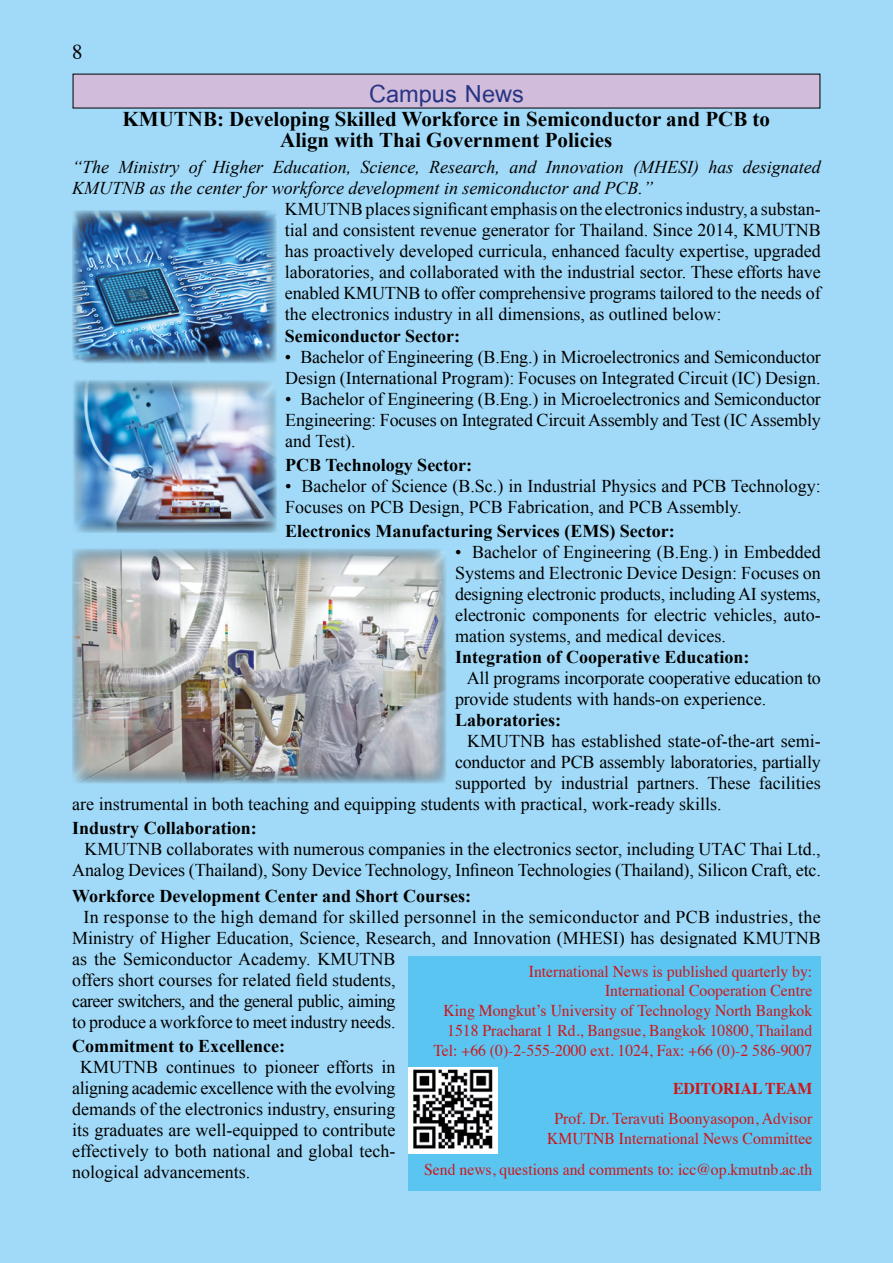
<style>
.page{position:relative;width:893px;height:1263px;background:#a1daf8}
.page>*{position:absolute;margin:0;border:0;box-sizing:border-box;transform-origin:0 0}
.t1{font:700 36px "Cordia New";color:#283583}
.t2{font:700 21px/21px "Times New Roman";color:#000;text-align:center}
.t3{font:21px "Times";color:#000}
.t4{font:18px/21px "Times New Roman";color:#000;text-align:justify}
.t5{font:700 18px "Times New Roman";color:#000}
.t6{font:italic 18px/21px "Times New Roman";color:#000}
.t7{font:16.5px/19.8px "Times";color:#cd171a;text-align:right;scale:.95 1}
.t8{font:700 16.5px "Times";color:#cd171a;scale:.95 1}
</style>
<div class="page">
<div style="left:73px;top:74px;width:747px;height:34px;background:#d1bcdc"></div>
<div style="left:408px;top:956px;width:413px;height:234px;background:#5bc5f2"></div>
<img style="left:409px;top:1067px;width:88px;height:87px">
<div style="left:71px;top:378px;width:207px;height:157px;background:#000;opacity:.5"></div>
<div style="left:71px;top:209px;width:207px;height:156px;background:#000;opacity:.5"></div>
<div style="left:72px;top:547px;width:376px;height:237px;background:#000;opacity:.5"></div>
<p class="t3" style="left:72px;top:32px;width:12px">8</p>
<h1 class="t1" style="left:369px;top:72px;width:156px">Campus News</h1>
<p class="t2" style="left:123px;top:108px;width:649px">KMUTNB: Developing Skilled Workforce in Semiconductor and PCB to<br>Align with Thai Government Policies</p>
<p class="t6" style="left:72px;top:156px;width:750px">“The Ministry of Higher Education, Science, Research, and Innovation (MHESI) has designated<br>KMUTNB as the center for workforce development in semiconductor and PCB.”</p>
<p class="t4" style="left:285px;top:198px;width:537px">KMUTNB places significant emphasis on the electronics industry, a substan&shy;tial and consistent revenue generator for Thailand. Since 2014, KMUTNB has proactively developed curricula, enhanced faculty expertise, upgraded laboratories, and collaborated with the industrial sector. These efforts have enabled KMUTNB to offer comprehensive programs tailored to the needs of the electronics industry in all dimensions, as outlined below:</p>
<p class="t5" style="left:285px;top:324px;width:177px">Semiconductor Sector:</p>
<p class="t4" style="left:285px;top:346px;width:537px">• Bachelor of Engineering (B.Eng.) in Microelectronics and Semiconductor<br>Design (International Program): Focuses on Integrated Circuit (IC) Design.</p>
<p class="t4" style="left:285px;top:388px;width:537px">• Bachelor of Engineering (B.Eng.) in Microelectronics and Semiconductor Engineering: Focuses on Integrated Circuit Assembly and Test (IC Assembly and Test).</p>
<p class="t5" style="left:285px;top:453px;width:189px">PCB Technology Sector:</p>
<p class="t4" style="left:285px;top:475px;width:537px">• Bachelor of Science (B.Sc.) in Industrial Physics and PCB Technology:<br>Focuses on PCB Design, PCB Fabrication, and PCB Assembly.</p>
<p class="t5" style="left:285px;top:519px;width:391px">Electronics Manufacturing Services (EMS) Sector:</p>
<p class="t4" style="left:455px;top:541px;width:367px">• Bachelor of Engineering (B.Eng.) in Embedded Systems and Electronic Device Design: Focuses on designing electronic products, including AI systems, electronic components for electric vehicles, auto&shy;mation systems, and medical devices.</p>
<p class="t5" style="left:455px;top:645px;width:296px">Integration of Cooperative Education:</p>
<p class="t4" style="left:455px;top:667px;width:367px;text-indent:12px">All programs incorporate cooperative education to provide students with hands-on experience.</p>
<p class="t5" style="left:455px;top:708px;width:107px">Laboratories:</p>
<p class="t4" style="left:467px;top:730px;width:355px">KMUTNB has established state-of-the-art semi-</p>
<p class="t4" style="left:455px;top:751px;width:367px">conductor and PCB assembly laboratories, partially</p>
<p class="t4" style="left:455px;top:772px;width:367px">supported by industrial partners. These facilities</p>
<p class="t4" style="left:72px;top:793px;width:651px">are instrumental in both teaching and equipping students with practical, work-ready skills.</p>
<p class="t5" style="left:72px;top:816px;width:186px">Industry Collaboration:</p>
<p class="t4" style="left:72px;top:838px;width:750px;text-align:right">KMUTNB collaborates with numerous companies in the electronics sector, including UTAC Thai Ltd.,<br>Analog Devices (Thailand), Sony Device Technology, Infineon Technologies (Thailand), Silicon Craft, etc.</p>
<p class="t5" style="left:72px;top:883px;width:400px">Workforce Development Center and Short Courses:</p>
<p class="t4" style="left:72px;top:906px;width:750px;text-align:left;text-indent:11px">In response to the high demand for skilled personnel in the semiconductor and PCB industries, the Ministry of Higher Education, Science, Research, and Innovation (MHESI) has designated KMUTNB as the Semiconductor Academy. KMUTNB<br>offers short courses for related field students,<br>career switchers, and the general public, aiming<br>to produce a workforce to meet industry needs.</p>
<p class="t5" style="left:72px;top:1033px;width:214px">Commitment to Excellence:</p>
<p class="t4" style="left:72px;top:1056px;width:325px;text-indent:8px">KMUTNB continues to pioneer efforts in aligning academic excellence with the evolving demands of the electronics industry, ensuring its graduates are well-equipped to contribute effectively to both national and global tech&shy;nological advancements.</p>
<p class="t7" style="left:433px;top:960px;width:400px">International News is published quarterly by:<br>International Cooperation Centre<br>King Mongkut’s University of Technology North Bangkok 1518 Pracharat 1 Rd., Bangsue, Bangkok 10800, Thailand Tel: +66 (0)-2-555-2000 ext. 1024, Fax: +66 (0)-2 586-9007</p>
<p class="t8" style="left:673px;top:1072px;width:148px">EDITORIAL TEAM</p>
<p class="t7" style="left:547px;top:1107px;width:281px;text-align:center">Prof. Dr. Teravuti Boonyasopon, Advisor<br>KMUTNB International News Committee</p>
<p class="t7" style="left:424px;top:1158px;width:410px">Send news, questions and comments to: icc@op.kmutnb.ac.th</p>
</div>
